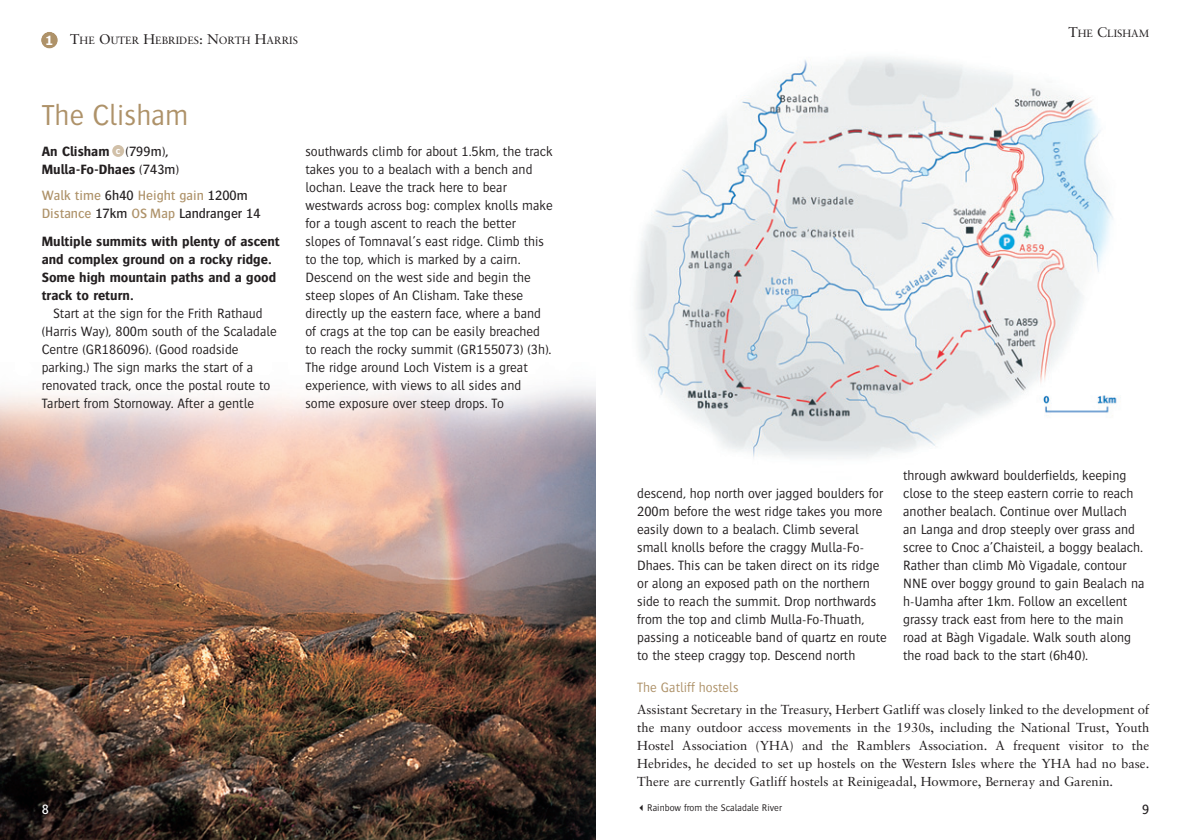
<style>
.page{position:relative;width:1191px;height:840px;background:#fff}
.page>*{position:absolute;margin:0;border:0;box-sizing:border-box;transform-origin:0 0}
.t1{font:300 30px "Bosis";color:#ae9269}
.t2{font:300 14px/18px "Bosis";color:#231f20}
.t3{font:700 14px/18px "Bosis";color:#231f20}
.t4{font:500 14px/18px "Bosis";color:#ae9269}
.t5{font:300 14px "Bosis";color:#ae9269}
.t6{font:700 14px "Bosis";color:#fff}
.t7{font:500 14px "Bosis";color:#fff}
.t8{font:500 14px "Bosis";color:#231f20}
.t9{font:12.8px/18px "Sabon";color:#231f20;text-align:justify}
.t10{font:10.4px "Sabon";color:#231f20}
.t11{font:300 10px "Bosis";color:#231f20}
.t12{font:700 10px "Bosis";color:#fff}
.s1{font-size:14px}
.s2{font-weight:500}
.s3{color:#231f20}
</style>
<div class="page">
<img style="left:636px;top:57px;width:485px;height:401px">
<img style="left:0;top:387px;width:595px;height:452px">
<div style="left:41px;top:32px;width:17px;height:16px;background:#ae9269;border-radius:50%"></div>
<div style="left:40px;top:31px;width:19px;height:18px;border:2px solid #fff;border-radius:50%"></div>
<div style="left:112px;top:145px;width:12px;height:12px;background:#d1c0a8;border-radius:50%"></div>
<p class="t6" style="left:45px;top:35px;width:9px">1</p>
<p class="t10" style="left:70px;top:36px;width:229px"><span class="s1">T</span>HE <span class="s1">O</span>UTER <span class="s1">H</span>EBRIDES<span class="s1">: N</span>ORTH <span class="s1">H</span>ARRIS</p>
<h1 class="t1" style="left:42px;top:104px;width:148px">The Clisham</h1>
<p class="t3" style="left:42px;top:143px;width:139px">An Clisham <span class="s2">(799m),<br></span>Mulla-Fo-Dhaes <span class="s2">(743m)</span></p>
<p class="t4" style="left:42px;top:187px;width:220px">Walk time <span class="s3">6h40</span> Height gain <span class="s3">1200m<br></span>Distance <span class="s3">17km</span> OS Map <span class="s3">Landranger 14</span></p>
<p class="t3" style="left:42px;top:233px;width:240px">Multiple summits with plenty of ascent and complex ground on a rocky ridge.<br>Some high mountain paths and a good track to return.</p>
<p class="t2" style="left:42px;top:305px;width:237px;text-indent:11px">Start at the sign for the Frith Rathaud (Harris Way), 800m south of the Scaladale Centre (GR186096). (Good roadside parking.) The sign marks the start of a renovated track, once the postal route to Tarbert from Stornoway. After a gentle</p>
<p class="t12" style="left:116px;top:146px;width:6px">c</p>
<p class="t2" style="left:305px;top:143px;width:249px">southwards climb for about 1.5km, the track takes you to a bealach with a bench and lochan. Leave the track here to bear westwards across bog: complex knolls make for a tough ascent to reach the better slopes of Tomnaval’s east ridge. Climb this to the top, which is marked by a cairn.<br>Descend on the west side and begin the steep slopes of An Clisham. Take these directly up the eastern face, where a band of crags at the top can be easily breached to reach the rocky summit (GR155073) (3h).<br>The ridge around Loch Vistem is a great experience, with views to all sides and some exposure over steep drops. To</p>
<p class="t10" style="left:1068px;top:29px;width:82px"><span class="s1">T</span>HE <span class="s1">C</span>LISHAM</p>
<p class="t2" style="left:637px;top:485px;width:251px">descend, hop north over jagged boulders for 200m before the west ridge takes you more easily down to a bealach. Climb several small knolls before the craggy Mulla-Fo-Dhaes. This can be taken direct on its ridge or along an exposed path on the northern side to reach the summit. Drop northwards from the top and climb Mulla-Fo-Thuath, passing a noticeable band of quartz en route to the steep craggy top. Descend north</p>
<p class="t2" style="left:903px;top:467px;width:243px">through awkward boulderfields, keeping close to the steep eastern corrie to reach another bealach. Continue over Mullach<br>an Langa and drop steeply over grass and scree to Cnoc a’Chaisteil, a boggy bealach.<br>Rather than climb Mò Vigadale, contour NNE over boggy ground to gain Bealach na h-Uamha after 1km. Follow an excellent grassy track east from here to the main road at Bàgh Vigadale. Walk south along the road back to the start (6h40).</p>
<p class="t5" style="left:637px;top:681px;width:103px">The Gatliff hostels</p>
<p class="t9" style="left:637px;top:701px;width:513px">Assistant Secretary in the Treasury, Herbert Gatliff was closely linked to the development of the many outdoor access movements in the 1930s, including the National Trust, Youth Hostel Association (YHA) and the Ramblers Association. A frequent visitor to the Hebrides, he decided to set up hostels on the Western Isles where the YHA had no base.<br>There are currently Gatliff hostels at Reinigeadal, Howmore, Berneray and Garenin.</p>
<p class="t7" style="left:42px;top:803px;width:9px">8</p>
<p class="t11" style="left:647px;top:803px;width:136px">Rainbow from the Scaladale River</p>
<p class="t8" style="left:1142px;top:803px;width:9px">9</p>
</div>
